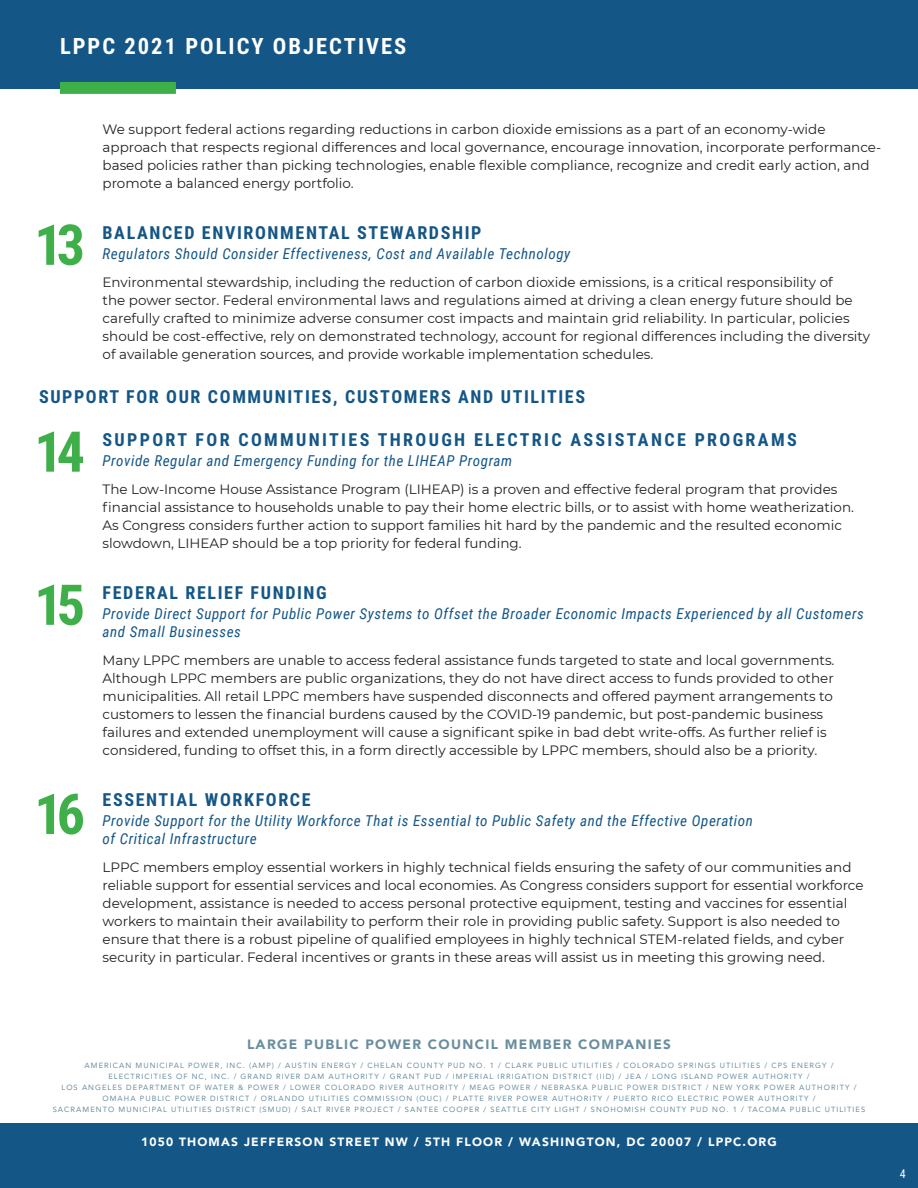
<style>
.page{position:relative;width:918px;height:1188px;background:#fff}
.page>*{position:absolute;margin:0;border:0;box-sizing:border-box;transform-origin:0 0}
.t1{font:700 56.25px "Roboto Condensed";letter-spacing:-.11em;color:#3eaf49}
.t2{font:700 22.5px "Roboto Condensed";letter-spacing:.09em;color:#fff}
.t3{font:700 18px "Roboto Condensed";letter-spacing:.09em;color:#145686}
.t4{font:700 18px "Roboto Condensed";letter-spacing:.13em;color:#145686}
.t5{font:italic 15px/18px "Roboto Condensed";letter-spacing:.04em;color:#145686}
.copy{font:13.5px/18px "Montserrat";color:#231f20}
.t6{font:900 13.5px "Avenir";letter-spacing:.1em;color:#6a8e9f}
.t7{font:900 12px "Avenir";letter-spacing:.1em;color:#fff}
.t8{font:12px "Roboto Condensed";color:#fff}
.t9{font:7.5px/10.8px "Avenir";letter-spacing:.14em;color:#6a8e9f;text-align:center}
</style>
<div class="page">
<div style="left:0;top:1124px;width:918px;height:64px;background:#145686"></div>
<div style="left:0;top:0;width:918px;height:88px;background:#145686"></div>
<div style="left:60px;top:82px;width:116px;height:12px;background:#3eb049"></div>
<p class="t2" style="left:60px;top:31px;width:348px">LPPC 2021 POLICY OBJECTIVES</p>
<p class="t1" style="left:34px;top:205px;width:52px">13</p>
<p class="copy" style="left:103px;top:120px;width:780px">We support federal actions regarding reductions in carbon dioxide emissions as a part of an economy-wide approach that respects regional differences and local governance, encourage innovation, incorporate performance&shy;based policies rather than picking technologies, enable flexible compliance, recognize and credit early action, and promote a balanced energy portfolio.</p>
<p class="t3" style="left:103px;top:220px;width:380px">BALANCED ENVIRONMENTAL STEWARDSHIP</p>
<p class="t5" style="left:103px;top:244px;width:469px">Regulators Should Consider Effectiveness, Cost and Available Technology</p>
<p class="copy" style="left:103px;top:273px;width:769px">Environmental stewardship, including the reduction of carbon dioxide emissions, is a critical responsibility of<br>the power sector. Federal environmental laws and regulations aimed at driving a clean energy future should be carefully crafted to minimize adverse consumer cost impacts and maintain grid reliability. In particular, policies should be cost-effective, rely on demonstrated technology, account for regional differences including the diversity of available generation sources, and provide workable implementation schedules.</p>
<p class="t3" style="left:39px;top:384px;width:548px">SUPPORT FOR OUR COMMUNITIES, CUSTOMERS AND UTILITIES</p>
<p class="t1" style="left:34px;top:412px;width:52px">14</p>
<p class="t1" style="left:34px;top:565px;width:52px">15</p>
<p class="t1" style="left:34px;top:775px;width:52px">16</p>
<h1 class="t4" style="left:103px;top:427px;width:696px">SUPPORT FOR COMMUNITIES THROUGH ELECTRIC ASSISTANCE PROGRAMS</h1>
<p class="t5" style="left:103px;top:451px;width:411px">Provide Regular and Emergency Funding for the LIHEAP Program</p>
<p class="copy" style="left:103px;top:480px;width:753px">The Low-Income House Assistance Program (LIHEAP) is a proven and effective federal program that provides financial assistance to households unable to pay their home electric bills, or to assist with home weatherization.<br>As Congress considers further action to support families hit hard by the pandemic and the resulted economic slowdown, LIHEAP should be a top priority for federal funding.</p>
<h1 class="t3" style="left:103px;top:580px;width:226px">FEDERAL RELIEF FUNDING</h1>
<p class="t5" style="left:103px;top:604px;width:763px">Provide Direct Support for Public Power Systems to Offset the Broader Economic Impacts Experienced by all Customers and Small Businesses</p>
<p class="copy" style="left:103px;top:651px;width:733px">Many LPPC members are unable to access federal assistance funds targeted to state and local governments.<br>Although LPPC members are public organizations, they do not have direct access to funds provided to other municipalities. All retail LPPC members have suspended disconnects and offered payment arrangements to customers to lessen the financial burdens caused by the COVID-19 pandemic, but post-pandemic business failures and extended unemployment will cause a significant spike in bad debt write-offs. As further relief is considered, funding to offset this, in a form directly accessible by LPPC members, should also be a priority.</p>
<h1 class="t3" style="left:103px;top:787px;width:210px">ESSENTIAL WORKFORCE</h1>
<p class="t5" style="left:103px;top:811px;width:652px">Provide Support for the Utility Workforce That is Essential to Public Safety and the Effective Operation of Critical Infrastructure</p>
<p class="copy" style="left:103px;top:858px;width:763px">LPPC members employ essential workers in highly technical fields ensuring the safety of our communities and reliable support for essential services and local economies. As Congress considers support for essential workforce development, assistance is needed to access personal protective equipment, testing and vaccines for essential workers to maintain their availability to perform their role in providing public safety. Support is also needed to ensure that there is a robust pipeline of qualified employees in highly technical STEM-related fields, and cyber security in particular. Federal incentives or grants in these areas will assist us in meeting this growing need.</p>
<p class="t6" style="left:247px;top:1032px;width:425px">LARGE PUBLIC POWER COUNCIL MEMBER COMPANIES</p>
<p class="t9" style="left:85px;top:1060px;width:750px">AMERICAN MUNICIPAL POWER, INC. (AMP) / AUSTIN ENERGY / CHELAN COUNTY PUD NO. 1 / CLARK PUBLIC UTILITIES / COLORADO SPRINGS UTILITIES / CPS ENERGY /</p>
<p class="t9" style="left:108px;top:1071px;width:703px">ELECTRICITIES OF NC, INC. / GRAND RIVER DAM AUTHORITY / GRANT PUD / IMPERIAL IRRIGATION DISTRICT (IID) / JEA / LONG ISLAND POWER AUTHORITY /</p>
<p class="t9" style="left:53px;top:1082px;width:814px">LOS ANGELES DEPARTMENT OF WATER &amp; POWER / LOWER COLORADO RIVER AUTHORITY / MEAG POWER / NEBRASKA PUBLIC POWER DISTRICT / NEW YORK POWER AUTHORITY /<br>OMAHA PUBLIC POWER DISTRICT / ORLANDO UTILITIES COMMISSION (OUC) / PLATTE RIVER POWER AUTHORITY / PUERTO RICO ELECTRIC POWER AUTHORITY /<br>SACRAMENTO MUNICIPAL UTILITIES DISTRICT (SMUD) / SALT RIVER PROJECT / SANTEE COOPER / SEATTLE CITY LIGHT / SNOHOMISH COUNTY PUD NO. 1 / TACOMA PUBLIC UTILITIES</p>
<p class="t7" style="left:141px;top:1131px;width:637px">1050 THOMAS JEFFERSON STREET NW / 5TH FLOOR / WASHINGTON, DC 20007 / LPPC.ORG</p>
<p class="t8" style="left:900px;top:1165px;width:7px">4</p>
</div>
